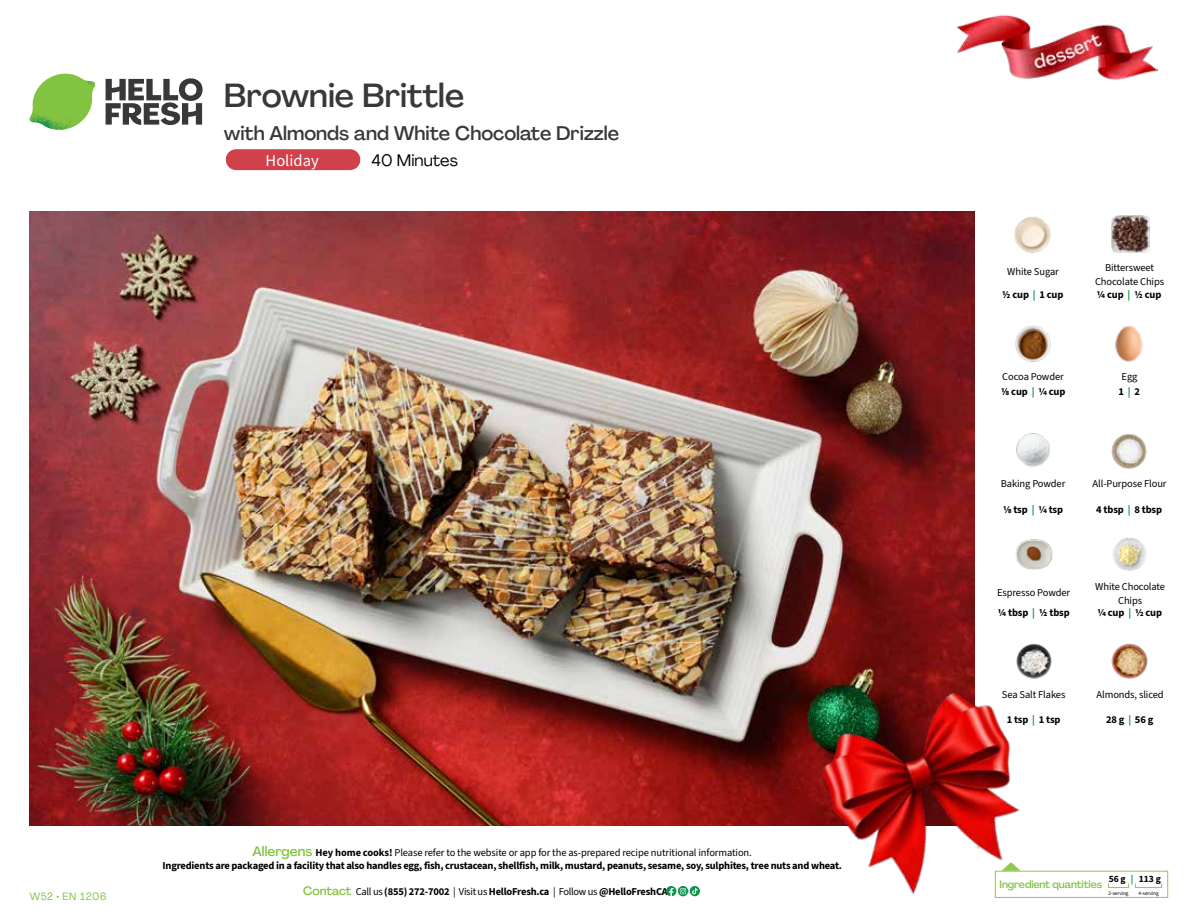
<style>
.page{position:relative;width:1188px;height:918px;background:#fff}
.page>*{position:absolute;margin:0;border:0;box-sizing:border-box;transform-origin:0 0}
.t1{font:500 33px "Agrandir";letter-spacing:-.005em;color:#383839}
.t2{font:500 19.5px "Agrandir";color:#383839}
.t3{font:16.5px "Agrandir";color:#000}
.t4{font:16.5px "Source Sans 3";color:#fff}
.t5{font:700 10.5px/13.5px "Source Sans 3";letter-spacing:-.02em;color:#000;text-align:center}
.t6{font:10.5px/13.4px "Source Sans 3";letter-spacing:-.01em;color:#000;text-align:center}
.t7{font:500 10.5px "Agrandir";letter-spacing:-.01em;color:#82c341}
.t8{font:10.5px "Agrandir";letter-spacing:.05em;color:#82c341}
.t9{font:700 9.6px "Source Sans 3";color:#000}
.t10{font:5.25px "Source Sans 3";letter-spacing:-.01em;color:#000}
.s1{font-family:"Agrandir";font-weight:500;font-size:13.5px;color:#82c341}
.s2{font-weight:400}
.s3{font-family:"Agrandir";font-weight:500;font-size:12px;color:#82c341}
.s4{font-weight:700}
.s5{font-weight:700;color:#0b9446}
.s6{color:#0b9446}
</style>
<div class="page">
<svg style="left:106px;top:78px;width:97px;height:47px"></svg>
<svg style="left:34px;top:74px;width:59px;height:38px"></svg>
<img style="left:65px;top:74px;width:30px;height:25px">
<img style="left:33px;top:95px;width:56px;height:11px">
<img style="left:29px;top:99px;width:58px;height:31px">
<img style="left:64px;top:106px;width:25px;height:24px">
<img style="left:30px;top:211px;width:945px;height:615px">
<svg style="left:690px;top:886px;width:10px;height:10px"></svg>
<svg style="left:666px;top:886px;width:32px;height:10px"></svg>
<div style="left:995px;top:871px;width:173px;height:27px;border:1px solid #91c84e"></div>
<div style="left:1108px;top:883px;width:21px;height:5px;border:1px solid #91c84e"></div>
<div style="left:1135px;top:883px;width:27px;height:5px;border:1px solid #91c84e"></div>
<img style="left:1015px;top:325px;width:36px;height:37px">
<img style="left:1115px;top:325px;width:28px;height:37px">
<img style="left:1016px;top:433px;width:35px;height:34px">
<img style="left:1111px;top:434px;width:36px;height:35px">
<img style="left:1112px;top:215px;width:37px;height:38px">
<img style="left:1014px;top:216px;width:37px;height:37px">
<img style="left:1015px;top:539px;width:38px;height:31px">
<img style="left:1112px;top:538px;width:35px;height:33px">
<img style="left:1017px;top:643px;width:34px;height:14px">
<img style="left:1111px;top:643px;width:37px;height:36px">
<img style="left:782px;top:657px;width:288px;height:241px">
<div style="left:226px;top:149px;width:134px;height:21px;background:#d1414b;border-radius:10px"></div>
<img style="left:956px;top:14px;width:202px;height:66px">
<h1 class="t1" style="left:224px;top:75px;width:242px">Brownie Brittle</h1>
<h2 class="t2" style="left:224px;top:121px;width:397px">with Almonds and White Chocolate Drizzle</h2>
<h3 class="t3" style="left:372px;top:150px;width:88px">40 Minutes</h3>
<h3 class="t4" style="left:266px;top:150px;width:55px">Holiday</h3>
<p class="t8" style="left:30px;top:890px;width:78px">W52 • EN 1206</p>
<p class="t5" style="left:163px;top:845px;width:681px"><span class="s1">Allergens</span> Hey home cooks! <span class="s2">Please refer to the website or app for the as-prepared recipe nutritional information.<br></span>Ingredients are packaged in a facility that also handles egg, fish, crustacean, shellfish, milk, mustard, peanuts, sesame, soy, sulphites, tree nuts and wheat.</p>
<p class="t5" style="left:303px;top:885px;width:366px"><span class="s3">Contact</span> <span class="s2">Call us</span> (855) 272-7002 <span class="s2">| Visit us</span> HelloFresh.ca <span class="s2">| Follow us</span> @HelloFreshCA</p>
<p class="t6" style="left:1002px;top:261px;width:63px;line-height:22.4px">White Sugar<br><span class="s4">1/2 cup</span> <span class="s5">|</span> <span class="s4">1 cup</span></p>
<p class="t6" style="left:1095px;top:261px;width:71px">Bittersweet<br>Chocolate Chips<br><span class="s4">1/4 cup</span> <span class="s5">|</span> <span class="s4">1/2 cup</span></p>
<p class="t5" style="left:1001px;top:369px;width:66px;line-height:14.5px;text-align:left"><span class="s2">Cocoa Powder<br></span>1/8 cup <span class="s6">|</span> 1/4 cup</p>
<p class="t6" style="left:1118px;top:369px;width:23px;line-height:14.5px">Egg<br><span class="s4">1</span> <span class="s5">|</span> <span class="s4">2</span></p>
<p class="t6" style="left:1001px;top:477px;width:66px">Baking Powder</p>
<p class="t5" style="left:1003px;top:502px;width:62px">1/8 tsp <span class="s6">|</span> 1/4 tsp</p>
<p class="t6" style="left:1093px;top:477px;width:76px">All-Purpose Flour</p>
<p class="t5" style="left:1096px;top:502px;width:67px">4 tbsp <span class="s6">|</span> 8 tbsp</p>
<p class="t6" style="left:997px;top:582px;width:75px;line-height:20px;text-align:left">Espresso Powder<br><span class="s4">1/4 tbsp</span> <span class="s5">|</span> <span class="s4">1/2 tbsp</span></p>
<p class="t6" style="left:1095px;top:580px;width:71px">White Chocolate<br>Chips</p>
<p class="t5" style="left:1097px;top:605px;width:66px">1/4 cup <span class="s6">|</span> 1/2 cup</p>
<p class="t6" style="left:1002px;top:688px;width:65px">Sea Salt Flakes</p>
<p class="t5" style="left:1007px;top:713px;width:55px">1 tsp <span class="s6">|</span> 1 tsp</p>
<p class="t6" style="left:1097px;top:688px;width:69px">Almonds, sliced</p>
<p class="t5" style="left:1106px;top:713px;width:49px">28 g <span class="s6">|</span> 56 g</p>
<p class="t9" style="left:1109px;top:872px;width:54px">56 g <span class="s6">|</span> 113 g</p>
<p class="t10" style="left:1109px;top:890px;width:22px">2-serving</p>
<p class="t10" style="left:1139px;top:890px;width:22px">4-serving</p>
<p class="t7" style="left:1000px;top:878px;width:104px">Ingredient quantities</p>
</div>
